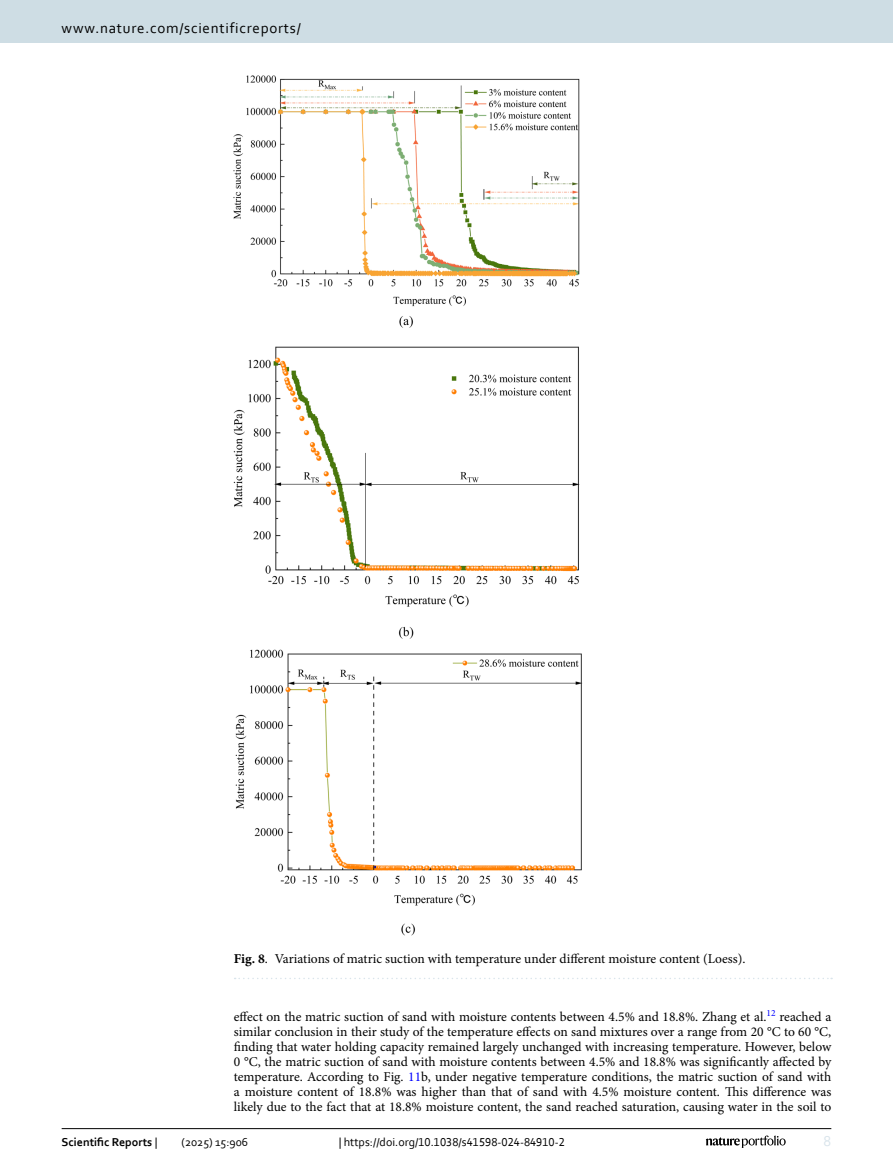
<style>
.page{position:relative;width:893px;height:1174px;background:#fff}
.page>*{position:absolute;margin:0;border:0;box-sizing:border-box;transform-origin:0 0}
.t1{font:15px "Corbel";letter-spacing:.05em;color:#000}
.t2{font:15px "Corbel";color:#d9e4eb}
.Body_Text_Indent{font:13.5px/15px "Minion Pro";color:#000;text-align:justify}
.Figure_Caption{font:13.5px "Minion Pro";color:#000}
.t3{font:12px "Corbel";color:#000}
.t4{font:700 12px "Corbel";color:#000}
.s1{font-weight:700}
.s2{color:#00f}
.s3{font-weight:400}
</style>
<div class="page">
<img style="left:234px;top:76px;width:349px;height:859px">
<svg style="left:235px;top:977px;width:597px;height:2px"></svg>
<hr style="left:62px;top:1128px;width:769px;height:1px;background:#000">
<svg style="left:706px;top:1135px;width:80px;height:12px"></svg>
<div style="left:0;top:0;width:893px;height:43px;background:#cedde4"></div>
<p class="t1" style="left:62px;top:18px;width:241px">www.nature.com/scientificreports/</p>
<p class="Figure_Caption" style="left:234px;top:950px;width:513px"><span class="s1">Fig. 8</span>. Variations of matric suction with temperature under different moisture content (Loess).</p>
<p class="Body_Text_Indent" style="left:234px;top:1009px;width:599px">effect on the matric suction of sand with moisture contents between 4.5% and 18.8%. Zhang et al.<sup>12</sup> reached a similar conclusion in their study of the temperature effects on sand mixtures over a range from 20 °C to 60 °C, finding that water holding capacity remained largely unchanged with increasing temperature. However, below 0 °C, the matric suction of sand with moisture contents between 4.5% and 18.8% was significantly affected by temperature. According to Fig. <span class="s2">11</span>b, under negative temperature conditions, the matric suction of sand with a moisture content of 18.8% was higher than that of sand with 4.5% moisture content. This difference was likely due to the fact that at 18.8% moisture content, the sand reached saturation, causing water in the soil to</p>
<p class="t4" style="left:62px;top:1134px;width:97px">Scientific Reports <span class="s3">|</span></p>
<p class="t3" style="left:181px;top:1134px;width:68px">(2025) 15:906</p>
<p class="t3" style="left:339px;top:1134px;width:228px">| https://doi.org/10.1038/s41598-024-84910-2</p>
<p class="t2" style="left:824px;top:1132px;width:9px">8</p>
</div>
